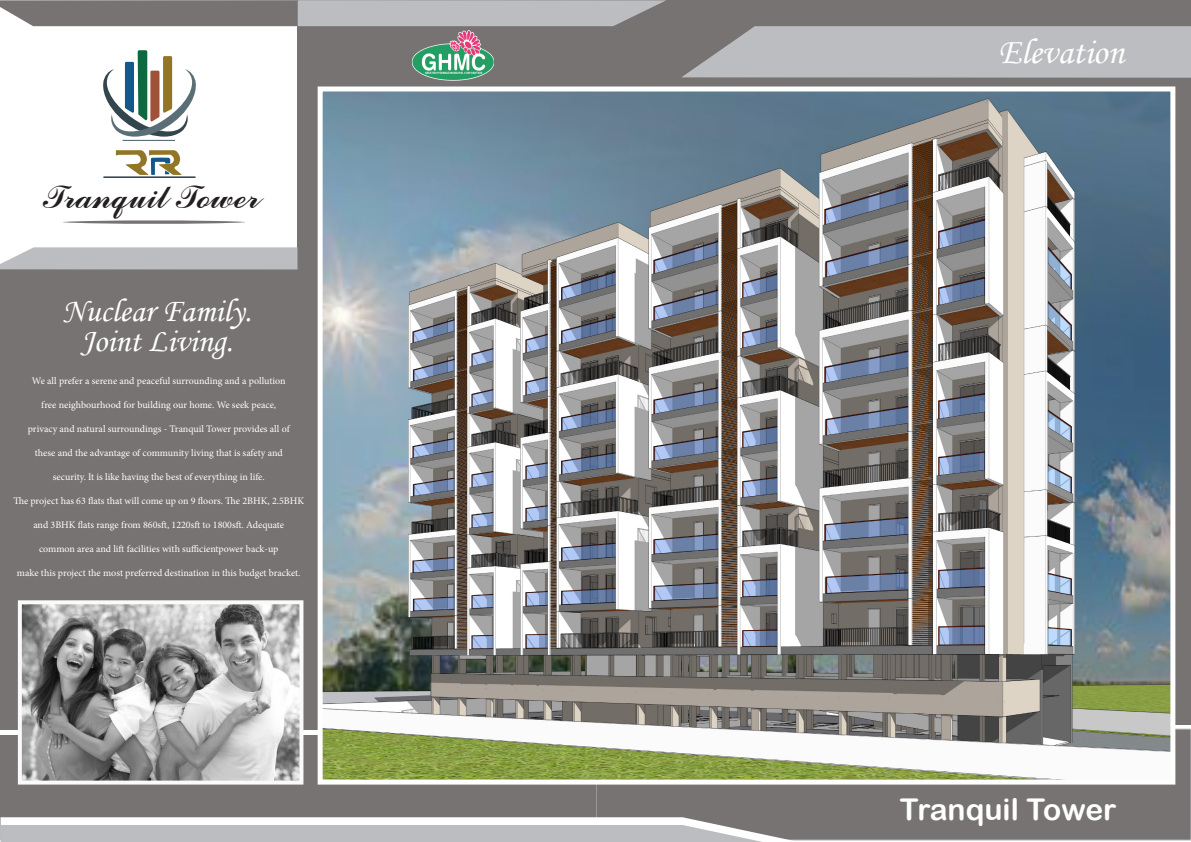
<style>
.page{position:relative;width:1191px;height:842px;background:#fff}
.page>*{position:absolute;margin:0;border:0;box-sizing:border-box;transform-origin:0 0}
.t1{font:36px "Commercial Script BT";color:#231f20}
.t2{font:36px "Monotype Corsiva";color:#fff}
.t3{font:33px "Monotype Corsiva";color:#fff}
.t4{font:30px "Arial Rounded MT Bold";color:#fff}
.t5{font:10px "Minion Pro";color:#fff}
</style>
<div class="page">
<div style="left:596px;top:729px;width:595px;height:111px;background:#767372"></div>
<div style="left:0;top:735px;width:595px;height:105px;background:#767372"></div>
<div style="left:298px;top:0;width:893px;height:725px;background:#767372"></div>
<svg style="left:681px;top:26px;width:510px;height:52px;background:#b5b6b9"></svg>
<div style="left:0;top:269px;width:368px;height:461px;background:#767372"></div>
<img style="left:23px;top:605px;width:275px;height:174px">
<div style="left:18px;top:600px;width:285px;height:184px;border:4px solid #fafafa"></div>
<hr style="left:103px;top:176px;width:93px;height:2px;background:#34464d">
<svg style="left:103px;top:50px;width:93px;height:91px"></svg>
<svg style="left:116px;top:150px;width:66px;height:25px"></svg>
<svg style="left:63px;top:220px;width:182px;height:4px"></svg>
<img style="left:324px;top:92px;width:845px;height:686px">
<div style="left:318px;top:86px;width:857px;height:698px;border:5px solid #fff"></div>
<svg style="left:1px;top:817px;width:796px;height:25px;background:#cacbcc"></svg>
<svg style="left:0;top:247px;width:297px;height:22px;background:#bfc0c3"></svg>
<img style="left:413px;top:30px;width:81px;height:50px">
<svg style="left:0;top:0;width:666px;height:26px;background:#9c9b9c"></svg>
<p class="t1" style="left:41px;top:177px;width:219px">Tranquil Tower</p>
<p class="t3" style="left:62px;top:291px;width:191px">Nuclear Family.</p>
<p class="t3" style="left:81px;top:321px;width:154px">Joint Living.</p>
<p class="t5" style="left:32px;top:374px;width:255px">We all prefer a serene and peaceful surrounding and a pollution</p>
<p class="t5" style="left:41px;top:398px;width:236px">free neighbourhood for building our home. We seek peace,</p>
<p class="t5" style="left:28px;top:422px;width:263px">privacy and natural surroundings - Tranquil Tower provides all of</p>
<p class="t5" style="left:35px;top:446px;width:249px">these and the advantage of community living that is safety and</p>
<p class="t5" style="left:53px;top:470px;width:213px">security. It is like having the best of everything in life.</p>
<p class="t5" style="left:13px;top:494px;width:292px">The project has 63 flats that will come up on 9 floors. The 2BHK, 2.5BHK</p>
<p class="t5" style="left:33px;top:518px;width:252px">and 3BHK flats range from 860sft, 1220sft to 1800sft. Adequate</p>
<p class="t5" style="left:39px;top:542px;width:241px">common area and lift facilities with sufficientpower back-up</p>
<p class="t5" style="left:17px;top:566px;width:285px">make this project the most preferred destination in this budget bracket.</p>
<p class="t2" style="left:998px;top:30px;width:127px">Elevation</p>
<p class="t4" style="left:899px;top:791px;width:218px">Tranquil Tower</p>
</div>
